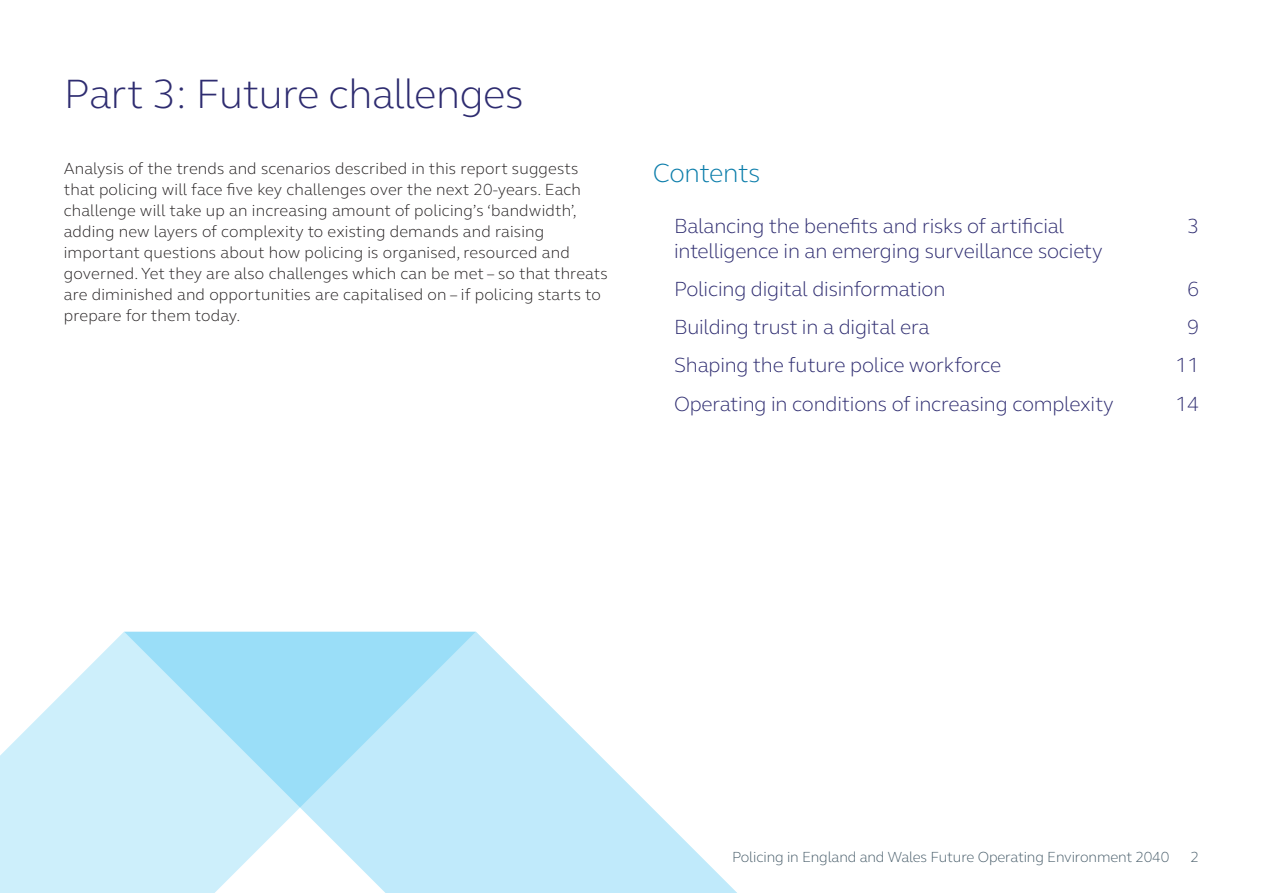
<style>
.page{position:relative;width:1263px;height:893px;background:#fff}
.page>*{position:absolute;margin:0;border:0;box-sizing:border-box;transform-origin:0 0}
.Subhead_28{font:300 42px "FS Elliot Pro";letter-spacing:-.01em;color:#2e2c70}
.Title_page_heading{font:300 27px "FS Elliot Pro";letter-spacing:-.02em;color:#0d7eab}
.Title_page_heading-2{font:300 21px "FS Elliot Pro";letter-spacing:-.01em;color:#2e2c70}
.t1{font:300 16.5px/21px "FS Elliot Pro";letter-spacing:.01em;color:#231f20}
.t2{font:300 15px "FS Elliot Pro";letter-spacing:-.01em;color:#485d6a}
</style>
<div class="page">
<svg style="left:476px;top:632px;width:261px;height:261px"></svg>
<svg style="left:0;top:632px;width:476px;height:261px;background:#c3ebfa"></svg>
<p class="Subhead_28" style="left:64px;top:66px;width:461px">Part 3: Future challenges</p>
<p class="t1" style="left:64px;top:157px;width:545px">Analysis of the trends and scenarios described in this report suggests that policing will face five key challenges over the next 20-years. Each challenge will take up an increasing amount of policing’s ‘bandwidth’, adding new layers of complexity to existing demands and raising important questions about how policing is organised, resourced and governed. Yet they are also challenges which can be met – so that threats are diminished and opportunities are capitalised on – if policing starts to prepare for them today.</p>
<p class="Title_page_heading" style="left:653px;top:155px;width:109px">Contents</p>
<p class="Title_page_heading-2" style="left:674px;top:212px;width:392px">Balancing the benefits and risks of artificial</p>
<p class="Title_page_heading-2" style="left:1187px;top:212px;width:14px">3</p>
<p class="Title_page_heading-2" style="left:674px;top:236px;width:430px">intelligence in an emerging surveillance society</p>
<p class="Title_page_heading-2" style="left:674px;top:275px;width:273px">Policing digital disinformation</p>
<p class="Title_page_heading-2" style="left:1187px;top:275px;width:14px">6</p>
<p class="Title_page_heading-2" style="left:674px;top:313px;width:257px">Building trust in a digital era</p>
<p class="Title_page_heading-2" style="left:1187px;top:313px;width:14px">9</p>
<p class="Title_page_heading-2" style="left:674px;top:351px;width:329px">Shaping the future police workforce</p>
<p class="Title_page_heading-2" style="left:1175px;top:351px;width:25px">11</p>
<p class="Title_page_heading-2" style="left:674px;top:389px;width:441px">Operating in conditions of increasing complexity</p>
<p class="Title_page_heading-2" style="left:1175px;top:389px;width:25px">14</p>
<p class="t2" style="left:732px;top:847px;width:439px">Policing in England and Wales Future Operating Environment 2040</p>
<p class="t2" style="left:1190px;top:847px;width:10px">2</p>
</div>
